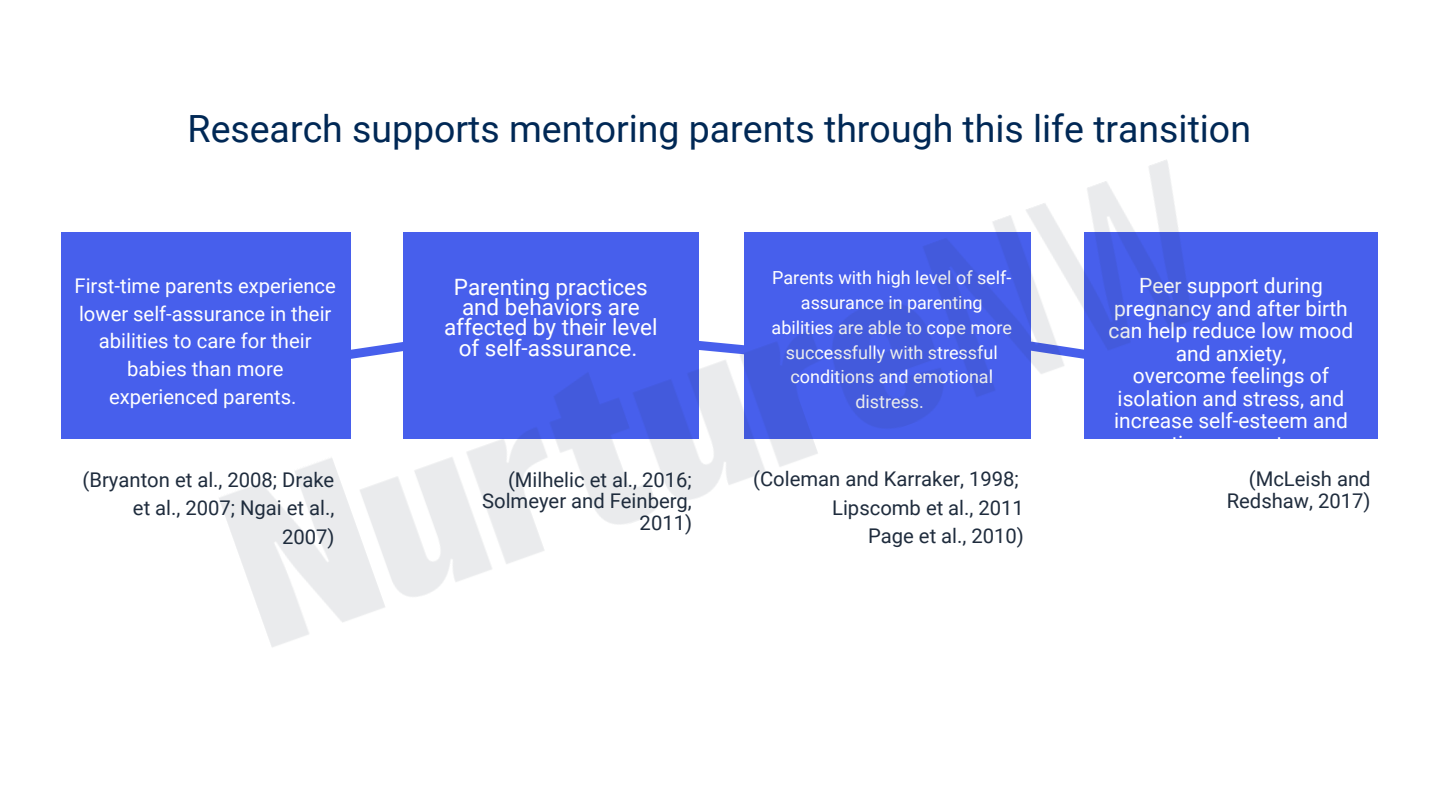
<style>
.page{position:relative;width:1440px;height:810px;background:#fff}
.page>*{position:absolute;margin:0;border:0;box-sizing:border-box;transform-origin:0 0}
.t1{font:37.5px "Roboto";color:#002855}
.t2{font:22.5px/20.2px "Roboto";color:#fff;text-align:center}
.t3{font:21px/22.5px "Roboto";color:#fff;text-align:center}
.t4{font:20.2px/21.8px "Roboto";color:#1f2c3d;text-align:right}
.t5{font:20.2px/27.8px "Roboto";color:#fff;text-align:center}
.t6{font:18px/24.8px "Roboto";color:#fff;text-align:center}
</style>
<div class="page">
<div style="left:1222px;top:232px;width:155px;height:207px;background:#475fec"></div>
<div style="left:61px;top:232px;width:157px;height:207px;background:#475fec"></div>
<img style="left:218px;top:160px;width:1004px;height:487px">
<p class="t1" style="left:188px;top:107px;width:1065px">Research supports mentoring parents through this life transition</p>
<p class="t5" style="left:75px;top:272px;width:263px">First-time parents experience lower self-assurance in their abilities to care for their babies than more experienced parents.</p>
<p class="t6" style="left:772px;top:266px;width:242px">Parents with high level of self&shy;assurance in parenting abilities are able to cope more successfully with stressful conditions and emotional distress.</p>
<p class="t2" style="left:444px;top:277px;width:215px">Parenting practices and behaviors are affected by their level of self-assurance.</p>
<p class="t4" style="left:83px;top:466px;width:253px;line-height:28.5px">(Bryanton et al., 2008; Drake et al., 2007; Ngai et al.,<br>2007)</p>
<p class="t4" style="left:482px;top:469px;width:211px">(Milhelic et al., 2016;<br>Solmeyer and Feinberg,<br>2011)</p>
<p class="t4" style="left:753px;top:469px;width:267px">(Coleman and Karraker, 1998;</p>
<p class="t4" style="left:832px;top:497px;width:193px">Lipscomb et al., 2011</p>
<p class="t4" style="left:868px;top:526px;width:157px">Page et al., 2010)</p>
<p class="t3" style="left:1109px;top:275px;width:246px">Peer support during pregnancy and after birth can help reduce low mood and anxiety,<br>overcome feelings of isolation and stress, and increase self-esteem and</p>
<p class="t4" style="left:1227px;top:469px;width:145px">(McLeish and<br>Redshaw, 2017)</p>
</div>
